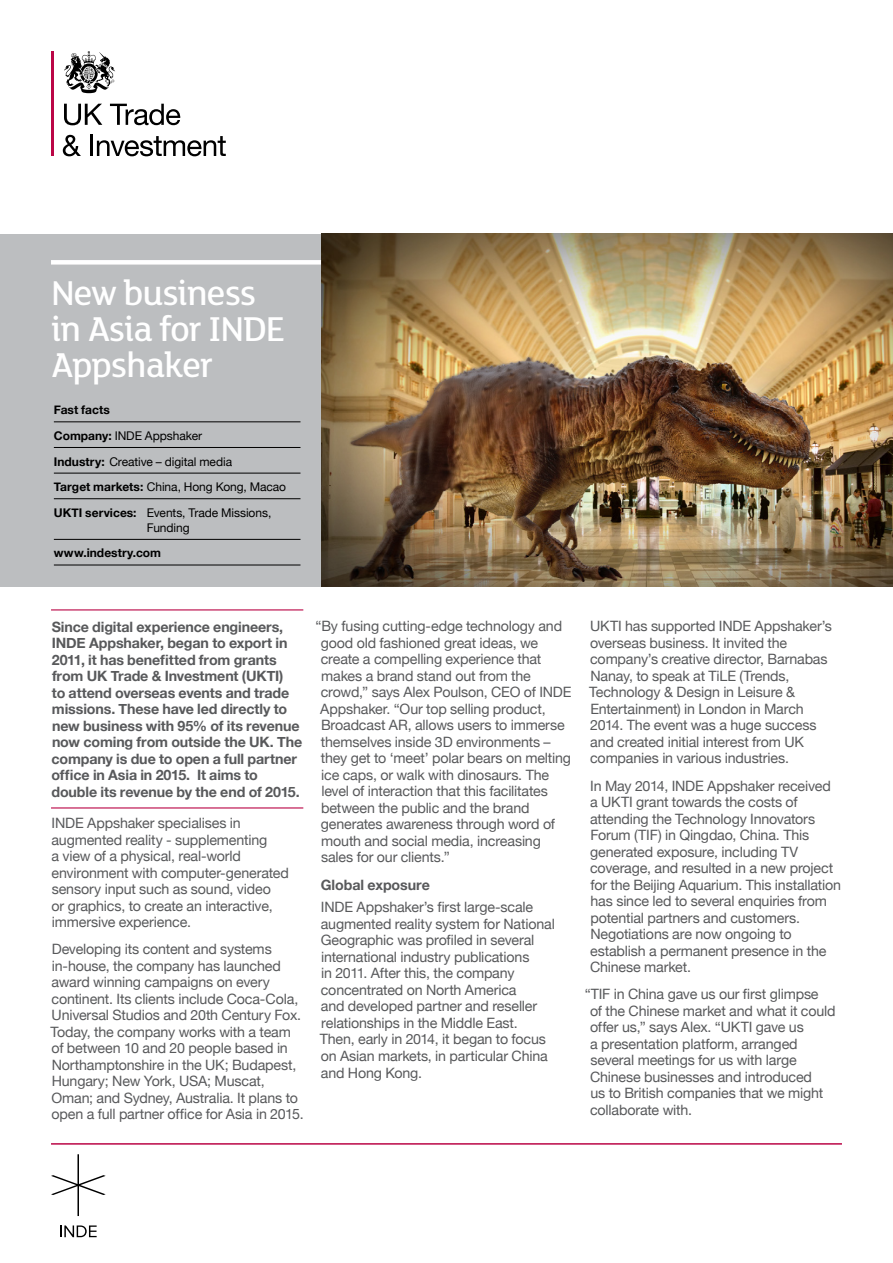
<style>
.page{position:relative;width:893px;height:1263px;background:#fff}
.page>*{position:absolute;margin:0;border:0;box-sizing:border-box;transform-origin:0 0}
._01_Title{font:500 37.5px/36px "FS Lola";letter-spacing:-.025em;color:#fff}
._04_BodyCopy{font:14.25px/16.5px "Helvetica Neue";letter-spacing:-.01em;color:#58595b}
.standfirst{font:700 14.25px/16.5px "Helvetica Neue";letter-spacing:-.01em;color:#58595b}
._03_Subhead{font:700 14.25px "Helvetica Neue";letter-spacing:-.005em;color:#58595b}
._06_Pullout{font:12px/15px "Helvetica Neue";letter-spacing:-.005em;color:#000}
._06_Pullout-2{font:700 12px "Helvetica Neue";letter-spacing:.005em;color:#000}
.s1{font-weight:700}
</style>
<div class="page">
<hr style="left:51px;top:51px;width:3px;height:105px;background:#ba0646">
<svg style="left:64px;top:104px;width:38px;height:21px"></svg>
<svg style="left:110px;top:104px;width:70px;height:21px"></svg>
<svg style="left:63px;top:135px;width:18px;height:21px"></svg>
<hr style="left:91px;top:135px;width:2px;height:21px;background:#000">
<svg style="left:97px;top:136px;width:129px;height:20px"></svg>
<svg style="left:64px;top:51px;width:51px;height:42px"></svg>
<hr style="left:51px;top:609px;width:252px;height:1px;background:#ba0646">
<hr style="left:51px;top:807px;width:252px;height:1px;background:#ba0646">
<hr style="left:51px;top:1143px;width:791px;height:2px;background:#ba0646">
<svg style="left:51px;top:1154px;width:55px;height:62px"></svg>
<svg style="left:60px;top:1225px;width:37px;height:12px"></svg>
<div style="left:0;top:234px;width:321px;height:353px;background:#bcbec0"></div>
<img style="left:321px;top:234px;width:572px;height:353px">
<div style="left:51px;top:260px;width:270px;height:5px;background:#fff"></div>
<hr style="left:54px;top:421px;width:246px;height:1px;background:#000">
<hr style="left:54px;top:447px;width:246px;height:1px;background:#000">
<hr style="left:54px;top:473px;width:246px;height:1px;background:#000">
<hr style="left:54px;top:498px;width:246px;height:1px;background:#000">
<hr style="left:54px;top:539px;width:246px;height:1px;background:#000">
<hr style="left:54px;top:565px;width:246px;height:1px;background:#000">
<p class="_01_Title" style="left:51px;top:273px;width:236px">New business in Asia for INDE<br>Appshaker</p>
<p class="_06_Pullout-2" style="left:54px;top:402px;width:58px">Fast facts</p>
<p class="_06_Pullout" style="left:54px;top:428px;width:150px"><span class="s1">Company:</span> INDE Appshaker</p>
<p class="_06_Pullout" style="left:54px;top:454px;width:180px"><span class="s1">Industry:</span> Creative – digital media</p>
<p class="_06_Pullout" style="left:54px;top:479px;width:234px"><span class="s1">Target markets:</span> China, Hong Kong, Macao</p>
<p class="_06_Pullout" style="left:147px;top:505px;width:126px;text-indent:-93px"><span class="s1">UKTI services:</span> Events, Trade Missions,<br>Funding</p>
<p class="_06_Pullout-2" style="left:54px;top:546px;width:109px">www.indestry.com</p>
<p class="standfirst" style="left:51px;top:618px;width:252px">Since digital experience engineers, INDE Appshaker, began to export in 2011, it has benefitted from grants from UK Trade &amp; Investment (UKTI)<br>to attend overseas events and trade missions. These have led directly to new business with 95% of its revenue now coming from outside the UK. The company is due to open a full partner office in Asia in 2015. It aims to double its revenue by the end of 2015.</p>
<p class="_04_BodyCopy" style="left:51px;top:815px;width:239px">INDE Appshaker specialises in augmented reality - supplementing<br>a view of a physical, real-world environment with computer-generated sensory input such as sound, video<br>or graphics, to create an interactive, immersive experience.</p>
<p class="_04_BodyCopy" style="left:50px;top:941px;width:255px">Developing its content and systems in-house, the company has launched award winning campaigns on every continent. Its clients include Coca-Cola, Universal Studios and 20th Century Fox.<br>Today, the company works with a team of between 10 and 20 people based in Northamptonshire in the UK; Budapest, Hungary; New York, USA; Muscat, Oman; and Sydney, Australia. It plans to open a full partner office for Asia in 2015.</p>
<p class="_04_BodyCopy" style="left:320px;top:618px;width:253px;text-indent:-5px">“By fusing cutting-edge technology and good old fashioned great ideas, we create a compelling experience that makes a brand stand out from the crowd,” says Alex Poulson, CEO of INDE Appshaker. “Our top selling product, Broadcast AR, allows users to immerse themselves inside 3D environments – they get to ‘meet’ polar bears on melting ice caps, or walk with dinosaurs. The level of interaction that this facilitates between the public and the brand generates awareness through word of mouth and social media, increasing sales for our clients.”</p>
<p class="_03_Subhead" style="left:321px;top:876px;width:111px">Global exposure</p>
<p class="_04_BodyCopy" style="left:320px;top:899px;width:237px">INDE Appshaker’s first large-scale augmented reality system for National Geographic was profiled in several international industry publications<br>in 2011. After this, the company concentrated on North America<br>and developed partner and reseller relationships in the Middle East.<br>Then, early in 2014, it began to focus on Asian markets, in particular China and Hong Kong.</p>
<p class="_04_BodyCopy" style="left:589px;top:618px;width:244px">UKTI has supported INDE Appshaker’s overseas business. It invited the company’s creative director, Barnabas Nanay, to speak at TiLE (Trends, Technology &amp; Design in Leisure &amp; Entertainment) in London in March 2014. The event was a huge success and created initial interest from UK companies in various industries.</p>
<p class="_04_BodyCopy" style="left:590px;top:777px;width:253px">In May 2014, INDE Appshaker received a UKTI grant towards the costs of attending the Technology Innovators Forum (TIF) in Qingdao, China. This generated exposure, including TV coverage, and resulted in a new project for the Beijing Aquarium. This installation has since led to several enquiries from potential partners and customers.<br>Negotiations are now ongoing to establish a permanent presence in the Chinese market.</p>
<p class="_04_BodyCopy" style="left:590px;top:986px;width:247px;text-indent:-5px">“TIF in China gave us our first glimpse<br>of the Chinese market and what it could offer us,” says Alex. “UKTI gave us<br>a presentation platform, arranged several meetings for us with large Chinese businesses and introduced<br>us to British companies that we might collaborate with.</p>
</div>
